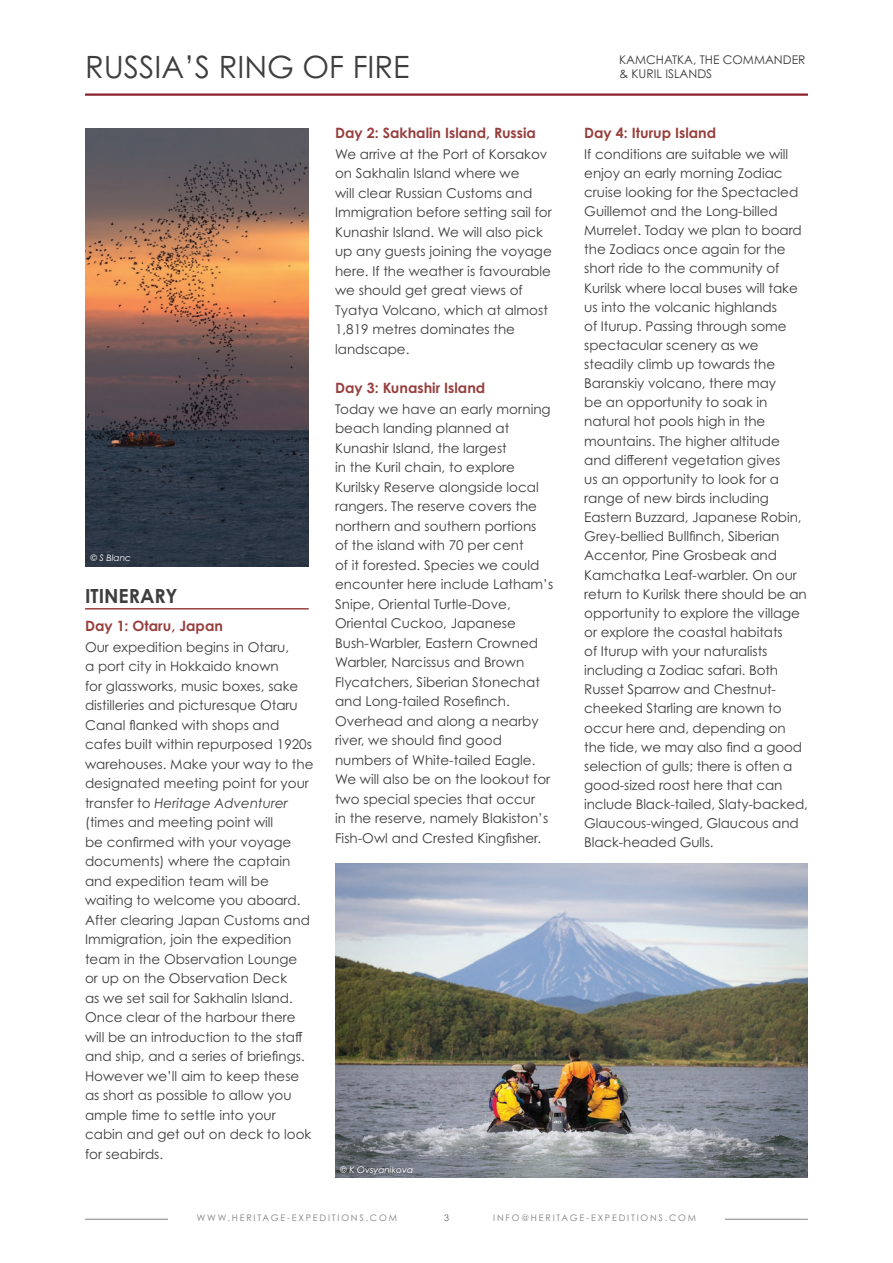
<style>
.page{position:relative;width:893px;height:1263px;background:#fff}
.page>*{position:absolute;margin:0;border:0;box-sizing:border-box;transform-origin:0 0}
.t1{font:30.75px "Century Gothic Pro";color:#3e3e3f}
.t2{font:700 19.5px "Century Gothic Pro";color:#3e3e3f}
.t3{font:700 14.25px "Century Gothic Pro";color:#973f3d}
.t4{font:13.5px/19.5px "Century Gothic Pro";color:#3e3e3f}
.t5{font:12px/13.5px "Century Gothic Pro";color:#3e3e3f}
.t6{font:9px "Century Gothic Pro";letter-spacing:.2em;color:#808285}
.t7{font:italic 9px "Century Gothic Pro";color:#fff}
.t8{font:9px "Century Gothic Pro";color:#636366}
.s1{font-style:italic}
</style>
<div class="page">
<hr style="left:85px;top:1219px;width:723px;height:1px;background:#808285">
<div style="left:168px;top:1208px;width:557px;height:19px;background:#fff"></div>
<hr style="left:85px;top:93px;width:723px;height:3px;background:#8a202b">
<img style="left:335px;top:864px;width:473px;height:314px">
<img style="left:85px;top:128px;width:224px;height:438px">
<hr style="left:85px;top:608px;width:224px;height:1px;background:#973f3d">
<h1 class="t1" style="left:85px;top:49px;width:326px">RUSSIA’S RING OF FIRE</h1>
<p class="t5" style="left:619px;top:53px;width:188px">KAMCHATKA, THE COMMANDER &amp; KURIL ISLANDS</p>
<p class="t7" style="left:90px;top:552px;width:42px">© S Blanc</p>
<h2 class="t2" style="left:85px;top:584px;width:94px">ITINERARY</h2>
<p class="t3" style="left:85px;top:617px;width:139px">Day 1: Otaru, Japan</p>
<p class="t4" style="left:85px;top:637px;width:230px">Our expedition begins in Otaru,<br>a port city in Hokkaido known<br>for glassworks, music boxes, sake distilleries and picturesque Otaru<br>Canal flanked with shops and cafes built within repurposed 1920s warehouses. Make your way to the designated meeting point for your transfer to <span class="s1">Heritage Adventurer </span>(times and meeting point will<br>be confirmed with your voyage documents) where the captain and expedition team will be waiting to welcome you aboard.<br>After clearing Japan Customs and<br>Immigration, join the expedition team in the Observation Lounge or up on the Observation Deck<br>as we set sail for Sakhalin Island.<br>Once clear of the harbour there will be an introduction to the staff and ship, and a series of briefings.<br>However we’ll aim to keep these as short as possible to allow you ample time to settle into your cabin and get out on deck to look for seabirds.</p>
<p class="t3" style="left:335px;top:124px;width:202px">Day 2: Sakhalin Island, Russia</p>
<p class="t4" style="left:335px;top:144px;width:218px">We arrive at the Port of Korsakov on Sakhalin Island where we<br>will clear Russian Customs and<br>Immigration before setting sail for<br>Kunashir Island. We will also pick up any guests joining the voyage here. If the weather is favourable we should get great views of<br>Tyatya Volcano, which at almost<br>1,819 metres dominates the landscape.</p>
<p class="t3" style="left:335px;top:379px;width:152px">Day 3: Kunashir Island</p>
<p class="t4" style="left:335px;top:399px;width:220px">Today we have an early morning beach landing planned at<br>Kunashir Island, the largest<br>in the Kuril chain, to explore<br>Kurilsky Reserve alongside local rangers. The reserve covers the northern and southern portions<br>of the island with 70 per cent<br>of it forested. Species we could encounter here include Latham’s<br>Snipe, Oriental Turtle-Dove,<br>Oriental Cuckoo, Japanese<br>Bush-Warbler, Eastern Crowned<br>Warbler, Narcissus and Brown<br>Flycatchers, Siberian Stonechat and Long-tailed Rosefinch.<br>Overhead and along a nearby river, we should find good numbers of White-tailed Eagle.<br>We will also be on the lookout for two special species that occur<br>in the reserve, namely Blakiston’s<br>Fish-Owl and Crested Kingfisher.</p>
<p class="t7" style="left:340px;top:1164px;width:75px">© K Ovsyanikova</p>
<p class="t3" style="left:584px;top:124px;width:133px">Day 4: Iturup Island</p>
<p class="t4" style="left:584px;top:144px;width:225px">If conditions are suitable we will enjoy an early morning Zodiac cruise looking for the Spectacled<br>Guillemot and the Long-billed<br>Murrelet. Today we plan to board the Zodiacs once again for the short ride to the community of<br>Kurilsk where local buses will take us into the volcanic highlands<br>of Iturup. Passing through some spectacular scenery as we steadily climb up towards the<br>Baranskiy volcano, there may<br>be an opportunity to soak in natural hot pools high in the mountains. The higher altitude and different vegetation gives<br>us an opportunity to look for a range of new birds including<br>Eastern Buzzard, Japanese Robin,<br>Grey-bellied Bullfinch, Siberian<br>Accentor, Pine Grosbeak and<br>Kamchatka Leaf-warbler. On our return to Kurilsk there should be an opportunity to explore the village or explore the coastal habitats<br>of Iturup with your naturalists including a Zodiac safari. Both<br>Russet Sparrow and Chestnut&shy;cheeked Starling are known to occur here and, depending on the tide, we may also find a good selection of gulls; there is often a good-sized roost here that can include Black-tailed, Slaty-backed,<br>Glaucous-winged, Glaucous and<br>Black-headed Gulls.</p>
<p class="t8" style="left:444px;top:1212px;width:6px">3</p>
<p class="t6" style="left:197px;top:1212px;width:202px">WWW.HERITAGE-EXPEDITIONS.COM</p>
<p class="t6" style="left:493px;top:1212px;width:204px">INFO@HERITAGE-EXPEDITIONS.COM</p>
</div>
